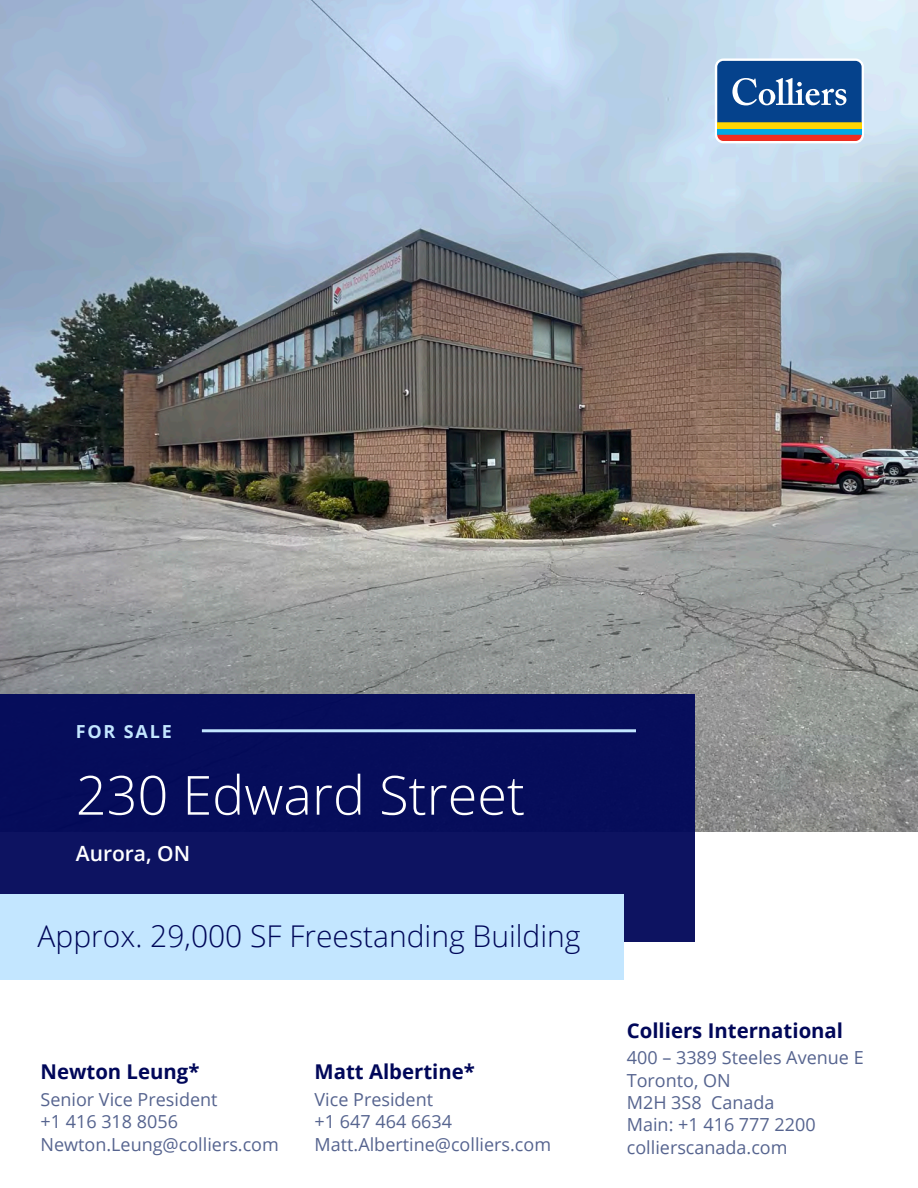
<style>
.page{position:relative;width:918px;height:1188px;background:#fff}
.page>*{position:absolute;margin:0;border:0;box-sizing:border-box;transform-origin:0 0}
.Street_Name{font:300 54px "Open Sans";color:#fff}
.t1{font:300 30px "Open Sans";color:#000759}
.Street_Name-2{font:600 21px "Open Sans";color:#fff}
.Colliers_International{font:700 20.4px "Open Sans";color:#000759}
.Colliers_Address{font:18px/22.4px "Open Sans";color:#56648f}
.Type{font:700 18px "Open Sans";letter-spacing:.1em;color:#c3e6ff}
</style>
<div class="page">
<img style="left:0;top:0;width:918px;height:831px">
<div style="left:0;top:694px;width:694px;height:248px;background:#070d5b"></div>
<div style="left:0;top:894px;width:624px;height:85px;background:#c3e6ff"></div>
<hr style="left:202px;top:729px;width:434px;height:3px;background:#c3e6ff">
<svg style="left:715px;top:58px;width:149px;height:85px"></svg>
<div style="left:717px;top:129px;width:145px;height:6px;background:#00a8e4"></div>
<div style="left:717px;top:122px;width:145px;height:7px;background:#fed503"></div>
<svg style="left:717px;top:135px;width:145px;height:6px"></svg>
<svg style="left:717px;top:61px;width:145px;height:61px;background:#215798"></svg>
<p class="Type" style="left:76px;top:718px;width:97px">FOR SALE</p>
<p class="Street_Name" style="left:76px;top:758px;width:451px">230 Edward Street</p>
<p class="Street_Name-2" style="left:76px;top:839px;width:116px">Aurora, ON</p>
<p class="t1" style="left:38px;top:915px;width:545px">Approx. 29,000 SF Freestanding Building</p>
<p class="Colliers_International" style="left:40px;top:1058px;width:161px">Newton Leung*</p>
<p class="Colliers_Address" style="left:40px;top:1088px;width:240px">Senior Vice President<br>+1 416 318 8056<br>Newton.Leung@colliers.com</p>
<p class="Colliers_International" style="left:315px;top:1058px;width:162px">Matt Albertine*</p>
<p class="Colliers_Address" style="left:315px;top:1088px;width:238px">Vice President<br>+1 647 464 6634<br>Matt.Albertine@colliers.com</p>
<p class="Colliers_International" style="left:627px;top:1016px;width:218px">Colliers International</p>
<p class="Colliers_Address" style="left:627px;top:1046px;width:238px">400 – 3389 Steeles Avenue E</p>
<p class="Colliers_Address" style="left:627px;top:1068px;width:190px">Toronto, ON<br>M2H 3S8 Canada<br>Main: +1 416 777 2200 collierscanada.com</p>
</div>
